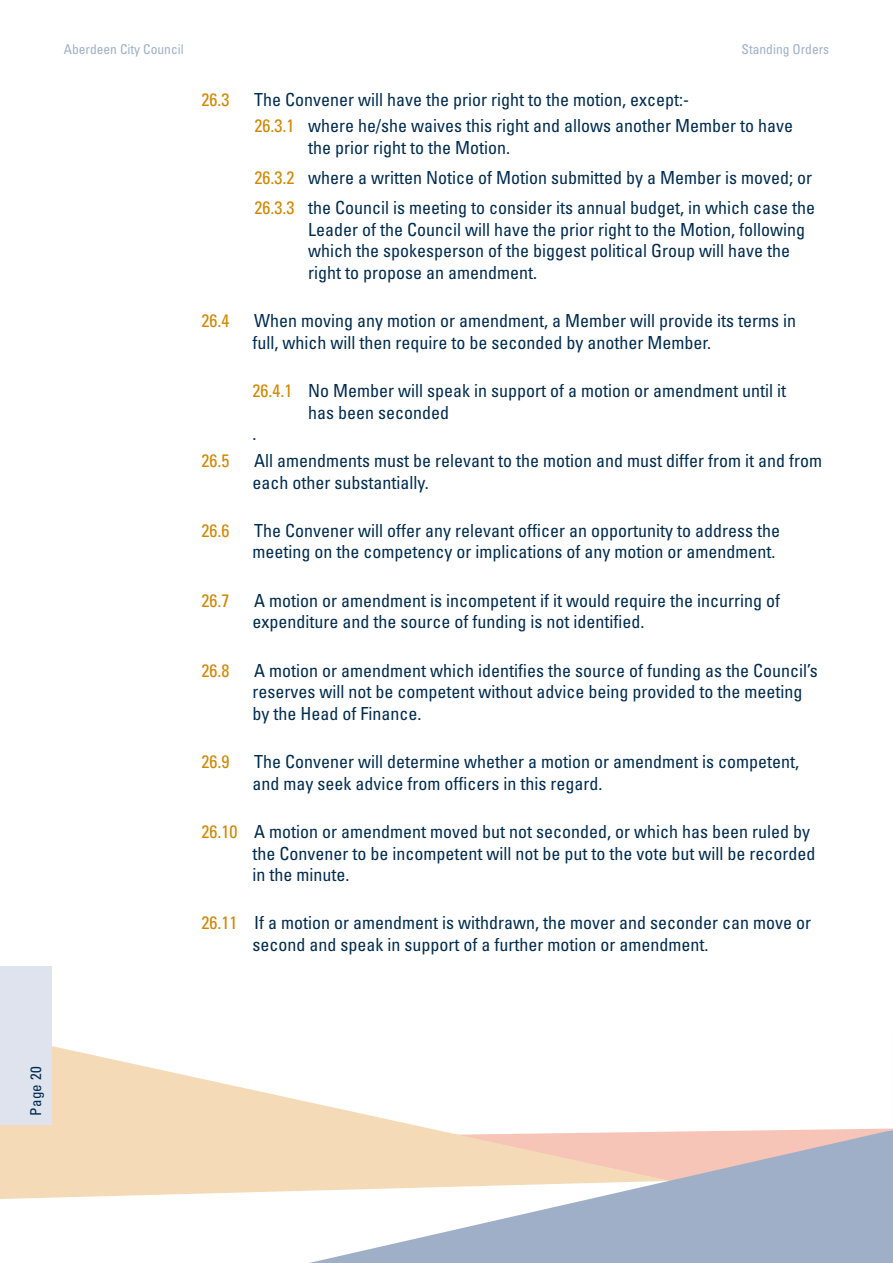
<style>
.page{position:relative;width:893px;height:1263px;background:#fff}
.page>*{position:absolute;margin:0;border:0;box-sizing:border-box;transform-origin:0 0}
.t1{font:condensed 18px/21.6px "Univers";color:#002c50}
.t2{font:condensed 18px "Univers";color:#d38700}
.t3{font:condensed 15px "Univers";letter-spacing:.02em;color:#002c50}
.t4{font:condensed 13.5px "Univers";color:#a0afc8}
.s1{color:#d38700}
</style>
<div class="page">
<svg style="left:309px;top:1199px;width:584px;height:64px;fill:#a0afc8"></svg>
<svg style="left:0;top:1046px;width:454px;height:153px;fill:#f4dab6"></svg>
<svg style="left:454px;top:1128px;width:439px;height:71px;background:#dac8c6"></svg>
<div style="left:0;top:966px;width:52px;height:159px;background:#dee3ed"></div>
<p class="t4" style="left:64px;top:40px;width:121px">Aberdeen City Council</p>
<p class="t4" style="left:741px;top:40px;width:89px">Standing Orders</p>
<p class="t2" style="left:201px;top:88px;width:29px">26.3</p>
<p class="t1" style="left:254px;top:85px;width:540px;line-height:26.7px">The Convener will have the prior right to the motion, except:-<br><span class="s1">26.3.1</span> where he/she waives this right and allows another Member to have</p>
<p class="t1" style="left:255px;top:132px;width:562px;line-height:30.2px;text-indent:54px">the prior right to the Motion.<br><span class="s1">26.3.2</span> where a written Notice of Motion submitted by a Member is moved; or<br><span class="s1">26.3.3</span> the Council is meeting to consider its annual budget, in which case the</p>
<p class="t1" style="left:308px;top:218px;width:498px">Leader of the Council will have the prior right to the Motion, following which the spokesperson of the biggest political Group will have the right to propose an amendment.</p>
<p class="t2" style="left:201px;top:309px;width:29px">26.4</p>
<p class="t1" style="left:253px;top:310px;width:545px">When moving any motion or amendment, a Member will provide its terms in full, which will then require to be seconded by another Member.</p>
<p class="t1" style="left:253px;top:379px;width:535px"><span class="s1">26.4.1</span> No Member will speak in support of a motion or amendment until it</p>
<p class="t1" style="left:308px;top:401px;width:142px">has been seconded</p>
<p class="t1" style="left:253px;top:423px;width:5px">.</p>
<p class="t2" style="left:201px;top:449px;width:29px">26.5</p>
<p class="t1" style="left:253px;top:449px;width:571px">All amendments must be relevant to the motion and must differ from it and from each other substantially.</p>
<p class="t2" style="left:201px;top:519px;width:29px">26.6</p>
<p class="t1" style="left:253px;top:519px;width:529px">The Convener will offer any relevant officer an opportunity to address the meeting on the competency or implications of any motion or amendment.</p>
<p class="t2" style="left:201px;top:589px;width:29px">26.7</p>
<p class="t1" style="left:253px;top:589px;width:529px">A motion or amendment is incompetent if it would require the incurring of expenditure and the source of funding is not identified.</p>
<p class="t2" style="left:201px;top:659px;width:29px">26.8</p>
<p class="t1" style="left:253px;top:659px;width:567px">A motion or amendment which identifies the source of funding as the Council’s reserves will not be competent without advice being provided to the meeting by the Head of Finance.</p>
<p class="t2" style="left:201px;top:750px;width:29px">26.9</p>
<p class="t1" style="left:253px;top:750px;width:548px">The Convener will determine whether a motion or amendment is competent, and may seek advice from officers in this regard.</p>
<p class="t1" style="left:253px;top:820px;width:564px;text-indent:-51px"><span class="s1">26.10</span> A motion or amendment moved but not seconded, or which has been ruled by the Convener to be incompetent will not be put to the vote but will be recorded in the minute.</p>
<p class="t1" style="left:253px;top:912px;width:560px;text-indent:-51px"><span class="s1">26.11</span> If a motion or amendment is withdrawn, the mover and seconder can move or second and speak in support of a further motion or amendment.</p>
<p class="t3" style="left:26px;top:1116px;width:51px;rotate:-90deg">Page 20</p>
</div>
